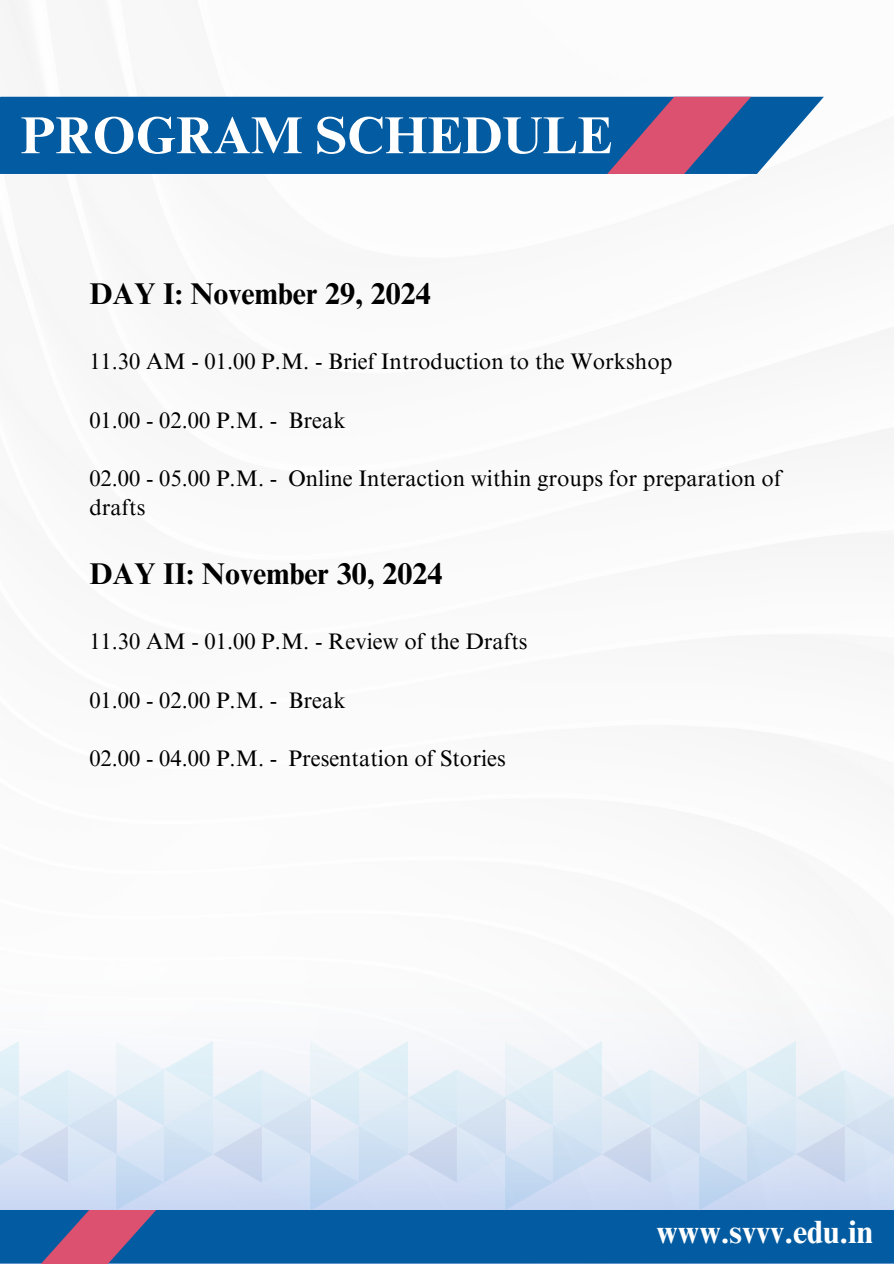
<style>
.page{position:relative;width:894px;height:1264px;background:#fff}
.page>*{position:absolute;margin:0;border:0;box-sizing:border-box;transform-origin:0 0}
.t1{font:700 52.05px "Times NRMT Pro";color:#fff}
.t2{font:700 32.25px "Times NRMT Pro";color:#fff}
.t3{font:700 30px "Times NRMT Pro";color:#000}
.t4{font:22.5px/29.2px "Times NRMT Pro";color:#000}
</style>
<div class="page">
<div style="left:0;top:97px;width:823px;height:77px;background:#035ba1"></div>
<svg style="left:607px;top:97px;width:143px;height:77px;background:#775586"></svg>
<div style="left:0;top:967px;width:893px;height:296px;background:#f9fafb"></div>
<div style="left:0;top:1209px;width:893px;height:54px;background:#035ba1"></div>
<svg style="left:22px;top:1209px;width:134px;height:54px;background:#705889"></svg>
<img style="left:0;top:1041px;width:893px;height:168px">
<p class="t1" style="left:20px;top:116px;width:593px">PROGRAM SCHEDULE</p>
<h1 class="t3" style="left:89px;top:282px;width:343px">DAY I: November 29, 2024</h1>
<h2 class="t4" style="left:89px;top:349px;width:584px">11.30 AM - 01.00 P.M. - Brief Introduction to the Workshop</h2>
<p class="t4" style="left:89px;top:408px;width:258px">01.00 - 02.00 P.M. - Break</p>
<p class="t4" style="left:89px;top:466px;width:693px">02.00 - 05.00 P.M. - Online Interaction within groups for preparation of drafts</p>
<p class="t3" style="left:89px;top:562px;width:354px">DAY II: November 30, 2024</p>
<h2 class="t4" style="left:89px;top:629px;width:439px">11.30 AM - 01.00 P.M. - Review of the Drafts</h2>
<p class="t4" style="left:89px;top:688px;width:258px">01.00 - 02.00 P.M. - Break</p>
<p class="t4" style="left:89px;top:746px;width:417px">02.00 - 04.00 P.M. - Presentation of Stories</p>
<p class="t2" style="left:656px;top:1219px;width:218px">www.svvv.edu.in</p>
</div>
